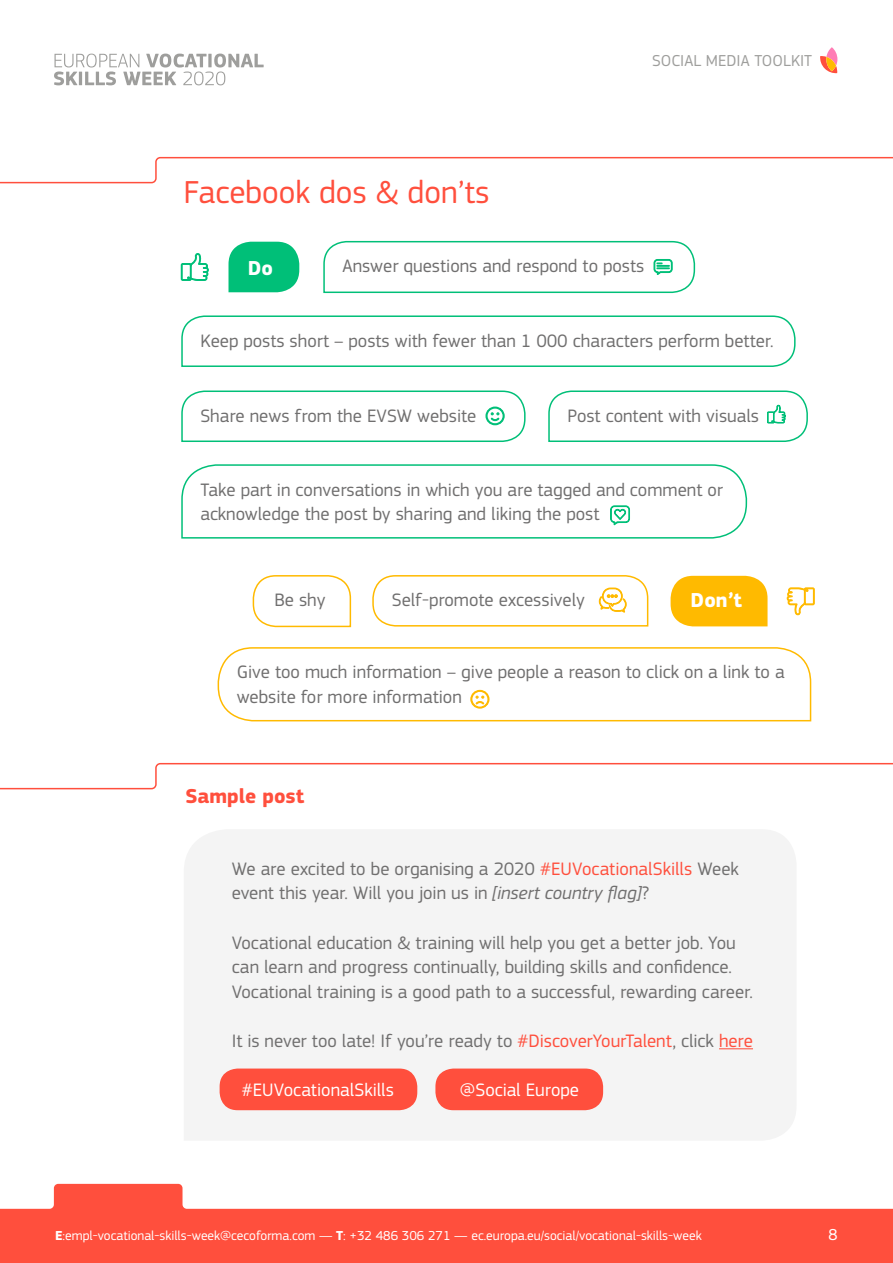
<style>
.page{position:relative;width:893px;height:1263px;background:#fff}
.page>*{position:absolute;margin:0;border:0;box-sizing:border-box;transform-origin:0 0}
.t1{font:33px "EC Square Sans Pro";color:#ff4f3d}
.t2{font:700 21px "EC Square Sans Pro";color:#ff4f3d}
.t3{font:700 21px "EC Square Sans Pro";color:#fff}
.t4{font:18.75px/24.6px "EC Square Sans Pro";color:#706f6f}
.t5{font:18.75px "EC Square Sans Pro";color:#fff}
.t6{font:16.5px "EC Square Sans Pro";color:#9e9e9c}
.t7{font:16.5px "EC Square Sans Pro";color:#fff}
.t8{font:13.5px "EC Square Sans Pro";color:#fff}
.s1{color:#ff4f3d}
.s2{font-style:italic}
.s3{font-weight:700}
</style>
<div class="page">
<svg style="left:0;top:1184px;width:893px;height:79px;fill:#ff4f3d"></svg>
<svg style="left:54px;top:54px;width:210px;height:31px"></svg>
<svg style="left:820px;top:47px;width:17px;height:26px"></svg>
<div style="left:184px;top:830px;width:612px;height:310px;background:#f4f4f4"></div>
<svg style="left:0;top:156px;width:893px;height:28px"></svg>
<svg style="left:0;top:762px;width:893px;height:28px"></svg>
<svg style="left:252px;top:575px;width:100px;height:53px"></svg>
<div style="left:671px;top:576px;width:96px;height:50px;background:#ffba00"></div>
<svg style="left:228px;top:242px;width:71px;height:50px"></svg>
<svg style="left:181px;top:253px;width:28px;height:28px"></svg>
<svg style="left:787px;top:587px;width:28px;height:28px"></svg>
<svg style="left:181px;top:315px;width:615px;height:52px"></svg>
<svg style="left:548px;top:390px;width:260px;height:52px"></svg>
<svg style="left:181px;top:390px;width:345px;height:52px"></svg>
<svg style="left:217px;top:647px;width:595px;height:75px"></svg>
<svg style="left:470px;top:690px;width:19px;height:18px"></svg>
<div style="left:220px;top:1068px;width:197px;height:42px;background:#ff4f3d;border-radius:18px"></div>
<div style="left:435px;top:1068px;width:168px;height:42px;background:#ff4f3d;border-radius:18px"></div>
<hr style="left:719px;top:1048px;width:34px;height:1px;background:#ff4f3d">
<svg style="left:323px;top:240px;width:373px;height:54px"></svg>
<svg style="left:181px;top:464px;width:567px;height:75px"></svg>
<svg style="left:372px;top:575px;width:277px;height:52px"></svg>
<p class="t6" style="left:652px;top:51px;width:161px">SOCIAL MEDIA TOOLKIT</p>
<h1 class="t1" style="left:184px;top:173px;width:308px">Facebook dos &amp; don’ts</h1>
<p class="t3" style="left:248px;top:255px;width:27px">Do</p>
<p class="t4" style="left:342px;top:254px;width:303px">Answer questions and respond to posts</p>
<p class="t4" style="left:200px;top:328px;width:575px">Keep posts short – posts with fewer than 1 000 characters perform better.</p>
<p class="t4" style="left:200px;top:403px;width:278px">Share news from the EVSW website</p>
<p class="t4" style="left:567px;top:403px;width:193px">Post content with visuals</p>
<p class="t4" style="left:200px;top:477px;width:524px">Take part in conversations in which you are tagged and comment or acknowledge the post by sharing and liking the post</p>
<p class="t4" style="left:274px;top:588px;width:53px">Be shy</p>
<p class="t4" style="left:392px;top:588px;width:195px">Self-promote excessively</p>
<p class="t3" style="left:691px;top:588px;width:53px">Don’t</p>
<p class="t4" style="left:237px;top:660px;width:549px">Give too much information – give people a reason to click on a link to a website for more information</p>
<p class="t2" style="left:185px;top:783px;width:121px">Sample post</p>
<p class="t4" style="left:232px;top:856px;width:509px">We are excited to be organising a 2020 <span class="s1">#EUVocationalSkills</span> Week event this year. Will you join us in <span class="s2">[insert country flag]</span>?</p>
<p class="t4" style="left:232px;top:930px;width:523px">Vocational education &amp; training will help you get a better job. You can learn and progress continually, building skills and confidence.<br>Vocational training is a good path to a successful, rewarding career.</p>
<p class="t4" style="left:232px;top:1028px;width:523px">It is never too late! If you’re ready to <span class="s1">#DiscoverYourTalent</span>, click <span class="s1">here</span></p>
<p class="t5" style="left:242px;top:1079px;width:154px">#EUVocationalSkills</p>
<p class="t5" style="left:460px;top:1079px;width:121px">@Social Europe</p>
<p class="t8" style="left:55px;top:1227px;width:648px"><span class="s3">E</span>:empl-vocational-skills-week@cecoforma.com — <span class="s3">T</span>: +32 486 306 271 — ec.europa.eu/social/vocational-skills-week</p>
<p class="t7" style="left:828px;top:1225px;width:11px">8</p>
</div>
